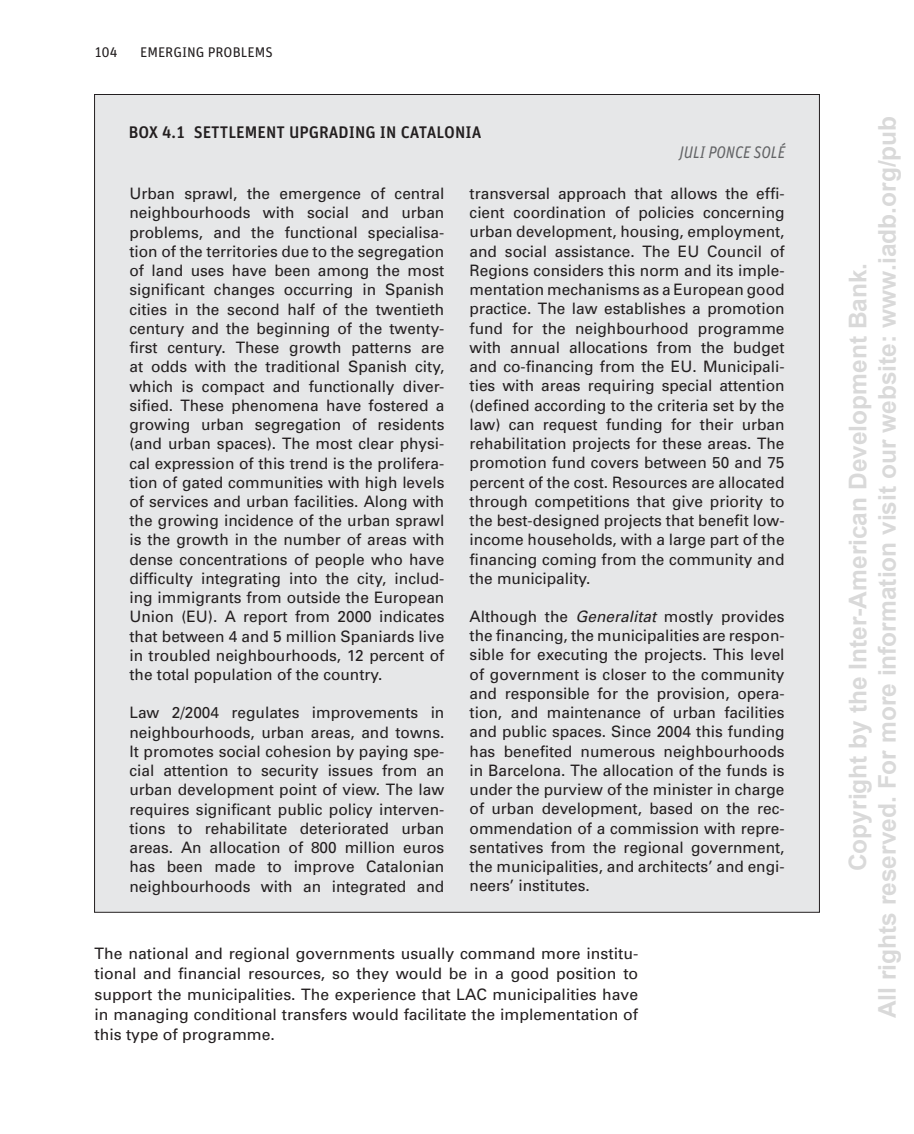
<style>
.page{position:relative;width:914px;height:1134px;background:#fff}
.page>*{position:absolute;margin:0;border:0;box-sizing:border-box;transform-origin:0 0}
.t1{font:700 24.5px/29.4px "Arial";color:rgb(0 0 0/.15);text-align:center}
.t2{font:16.8px "Unit Medium LF";color:#231f20}
.t3{font:italic 16.8px "Unit";color:#636466;scale:.9 1}
.t4{font:15.75px/19.2px "Univers";color:#231f20;text-align:justify}
.t5{font:14px "Unit Regular LF";letter-spacing:.005em;color:#231f20}
.s1{font-style:italic}
</style>
<div class="page">
<div style="left:94px;top:94px;width:725px;height:818px;background:#e6e7e8"></div>
<p class="t5" style="left:94px;top:48px;width:25px">104</p>
<p class="t5" style="left:140px;top:48px;width:134px">EMERGING PROBLEMS</p>
<p class="t2" style="left:129px;top:126px;width:354px">BOX 4.1 SETTLEMENT UPGRADING IN CATALONIA</p>
<p class="t3" style="left:679px;top:146px;width:119px">JULI PONCE SOLÉ</p>
<p class="t4" style="left:129px;top:185px;width:316px">Urban sprawl, the emergence of central neighbourhoods with social and urban problems, and the functional specialisa&shy;tion of the territories due to the segregation of land uses have been among the most significant changes occurring in Spanish cities in the second half of the twentieth century and the beginning of the twenty&shy;first century. These growth patterns are at odds with the traditional Spanish city, which is compact and functionally diver&shy;sified. These phenomena have fostered a growing urban segregation of residents (and urban spaces). The most clear physi&shy;cal expression of this trend is the prolifera&shy;tion of gated communities with high levels of services and urban facilities. Along with the growing incidence of the urban sprawl is the growth in the number of areas with dense concentrations of people who have difficulty integrating into the city, includ&shy;ing immigrants from outside the European Union (EU). A report from 2000 indicates that between 4 and 5 million Spaniards live in troubled neighbourhoods, 12 percent of the total population of the country.</p>
<p class="t4" style="left:129px;top:705px;width:316px">Law 2/2004 regulates improvements in neighbourhoods, urban areas, and towns.<br>It promotes social cohesion by paying spe&shy;cial attention to security issues from an urban development point of view. The law requires significant public policy interven&shy;tions to rehabilitate deteriorated urban areas. An allocation of 800 million euros has been made to improve Catalonian neighbourhoods with an integrated and</p>
<p class="t4" style="left:469px;top:185px;width:316px">transversal approach that allows the effi&shy;cient coordination of policies concerning urban development, housing, employment, and social assistance. The EU Council of Regions considers this norm and its imple&shy;mentation mechanisms as a European good practice. The law establishes a promotion fund for the neighbourhood programme with annual allocations from the budget and co-financing from the EU. Municipali&shy;ties with areas requiring special attention (defined according to the criteria set by the law) can request funding for their urban rehabilitation projects for these areas. The promotion fund covers between 50 and 75 percent of the cost. Resources are allocated through competitions that give priority to the best-designed projects that benefit low&shy;income households, with a large part of the financing coming from the community and the municipality.</p>
<p class="t4" style="left:469px;top:608px;width:316px">Although the <span class="s1">Generalitat</span> mostly provides the financing, the municipalities are respon&shy;sible for executing the projects. This level of government is closer to the community and responsible for the provision, opera&shy;tion, and maintenance of urban facilities and public spaces. Since 2004 this funding has benefited numerous neighbourhoods in Barcelona. The allocation of the funds is under the purview of the minister in charge of urban development, based on the rec&shy;ommendation of a commission with repre&shy;sentatives from the regional government, the municipalities, and architects’ and engi&shy;neers’ institutes.</p>
<p class="t4" style="left:94px;top:945px;width:545px;line-height:20.3px">The national and regional governments usually command more institu&shy;tional and financial resources, so they would be in a good position to support the municipalities. The experience that LAC municipalities have in managing conditional transfers would facilitate the implementation of this type of programme.</p>
<h1 class="t1" style="left:843px;top:1018px;width:904px;rotate:-90deg">Copyright by the Inter-American Development Bank.<br>All rights reserved. For more information visit our website: www.iadb.org/pub</h1>
</div>
